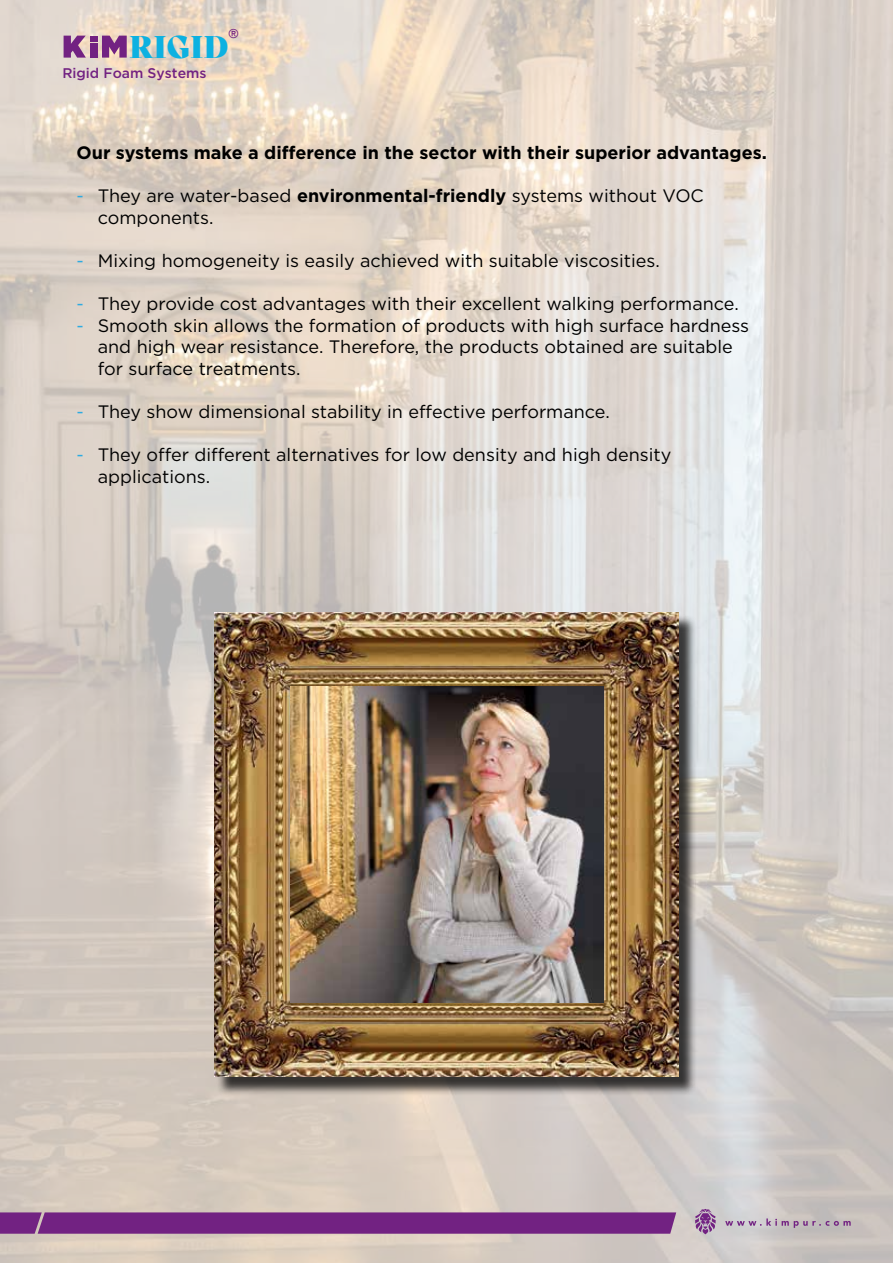
<style>
.page{position:relative;width:893px;height:1263px;background:#fff}
.page>*{position:absolute;margin:0;border:0;box-sizing:border-box;transform-origin:0 0}
.t1{font:30.6px "Bely Display";color:#0db1e1}
.t2{font:18px/21.6px "Gotham Book Tr";color:#000}
.t3{font:700 18px "Gotham";color:#000}
.t4{font:13.95px "Gotham Medium Tr";color:#722282}
.t5{font:500 12.75px "Avenir";color:#722282}
.s1{color:#2dabe2}
.s2{font-family:"Gotham";font-weight:700}
</style>
<div class="page">
<img style="left:0;top:0;width:893px;height:1263px">
<div style="left:216px;top:615px;width:482px;height:481px;background:#000;opacity:.75"></div>
<img style="left:214px;top:612px;width:465px;height:465px">
<img style="left:290px;top:687px;width:313px;height:316px">
<svg style="left:725px;top:1218px;width:126px;height:10px"></svg>
<svg style="left:0;top:1212px;width:676px;height:22px;background:#762884"></svg>
<svg style="left:695px;top:1209px;width:21px;height:25px"></svg>
<svg style="left:64px;top:36px;width:22px;height:22px"></svg>
<div style="left:90px;top:43px;width:8px;height:15px;background:#722282"></div>
<div style="left:90px;top:36px;width:8px;height:5px;background:#722282"></div>
<svg style="left:102px;top:36px;width:25px;height:22px"></svg>
<p class="t5" style="left:229px;top:23px;width:12px">®</p>
<h1 class="t1" style="left:129px;top:22px;width:101px">RIGID</h1>
<p class="t4" style="left:62px;top:65px;width:146px">Rigid Foam Systems</p>
<p class="t3" style="left:77px;top:141px;width:692px">Our systems make a difference in the sector with their superior advantages.</p>
<p class="t2" style="left:98px;top:185px;width:608px;text-indent:-21px"><span class="s1">-</span> They are water-based <span class="s2">environmental-friendly</span> systems without VOC components.</p>
<p class="t2" style="left:77px;top:250px;width:585px"><span class="s1">-</span> Mixing homogeneity is easily achieved with suitable viscosities.</p>
<p class="t2" style="left:77px;top:293px;width:664px"><span class="s1">-</span> They provide cost advantages with their excellent walking performance.</p>
<p class="t2" style="left:98px;top:315px;width:653px;text-indent:-21px"><span class="s1">-</span> Smooth skin allows the formation of products with high surface hardness and high wear resistance. Therefore, the products obtained are suitable for surface treatments.</p>
<p class="t2" style="left:77px;top:401px;width:535px"><span class="s1">-</span> They show dimensional stability in effective performance.</p>
<p class="t2" style="left:98px;top:444px;width:575px;text-indent:-21px"><span class="s1">-</span> They offer different alternatives for low density and high density applications.</p>
</div>
